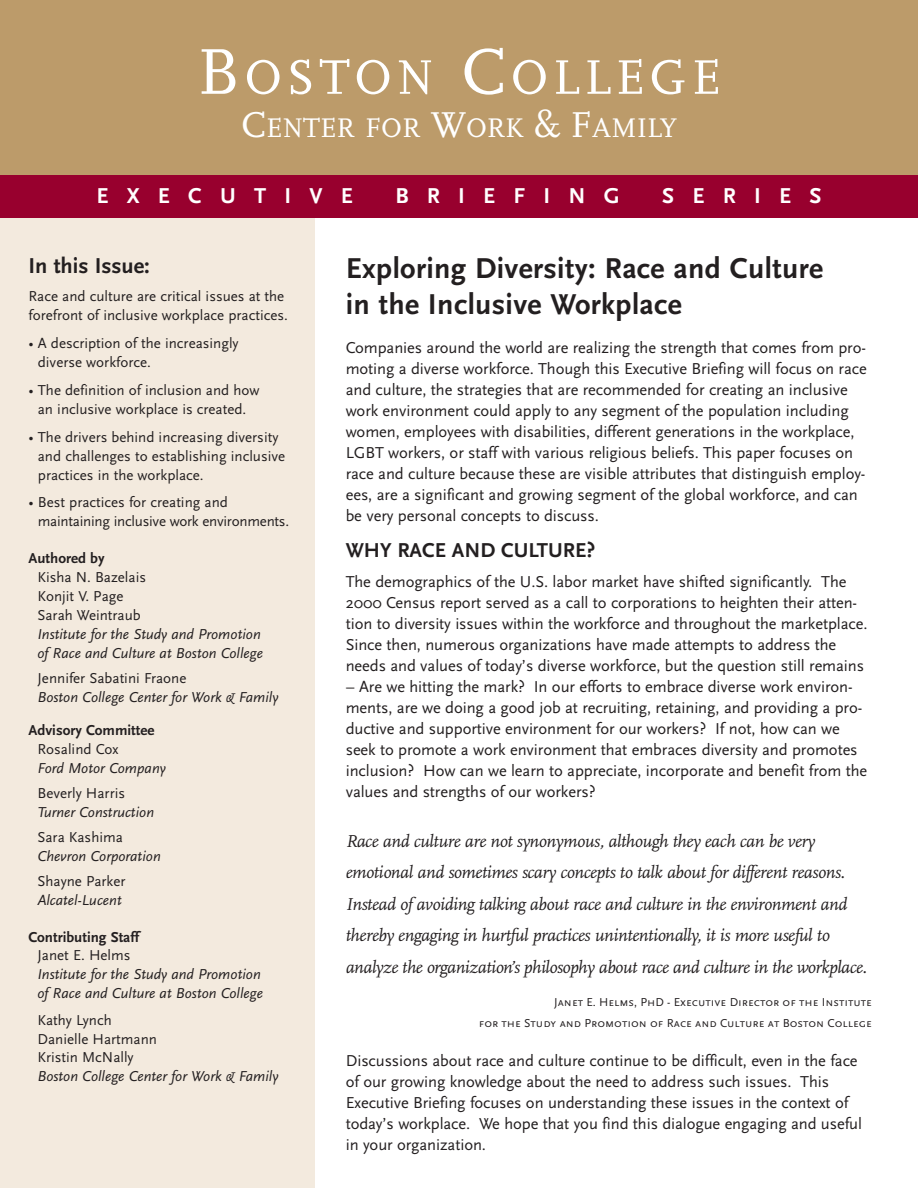
<style>
.page{position:relative;width:918px;height:1188px;background:#fff}
.page>*{position:absolute;margin:0;border:0;box-sizing:border-box;transform-origin:0 0}
.t1{font:50.7px "Scala";letter-spacing:.09em;color:#fff}
.t2{font:700 30px/36px "Scala Sans";letter-spacing:.01em;color:#231f20}
.t3{font:28.2px "Scala";color:#fff}
.t4{font:700 22.5px "Scala Sans";letter-spacing:.81em;color:#fff}
.t5{font:700 22.5px "Scala Sans";color:#231f20}
.t6{font:700 21px "Scala Sans";color:#231f20}
.t7{font:italic 18px/31.5px "Scala";letter-spacing:-.02em;color:#231f20}
.t8{font:16.5px/21px "Scala Sans";letter-spacing:-.005em;color:#231f20}
.t9{font:15px/18.9px "Scala Sans";color:#231f20}
.t10{font:italic 15px/18.9px "Scala Sans";color:#231f20}
.t11{font:700 15px "Scala Sans";color:#231f20}
.t12{font:12px/21px "Scala Sans Caps";color:#231f20;text-align:right}
.s1{font-size:67.5px}
.s2{font-size:37.5px}
</style>
<div class="page">
<div style="left:0;top:0;width:315px;height:1188px;background:#f3eade"></div>
<div style="left:0;top:0;width:918px;height:218px;background:#bc9b6a"></div>
<div style="left:0;top:176px;width:918px;height:42px;background:#98002e"></div>
<h1 class="t1" style="left:197px;top:57px;width:525px"><span class="s1">B</span>OSTON <span class="s1">C</span>OLLEGE</h1>
<h3 class="t3" style="left:241px;top:117px;width:437px"><span class="s2">C</span>ENTER FOR <span class="s2">W</span>ORK <span class="s2">&amp; F</span>AMILY</h3>
<h3 class="t4" style="left:97px;top:186px;width:258px">EXECUTIVE</h3>
<h3 class="t4" style="left:395px;top:186px;width:226px">BRIEFING</h3>
<h3 class="t4" style="left:662px;top:186px;width:161px">SERIES</h3>
<h3 class="t5" style="left:28px;top:257px;width:123px">In this Issue:</h3>
<p class="t9" style="left:28px;top:288px;width:261px">Race and culture are critical issues at the forefront of inclusive workplace practices.</p>
<p class="t9" style="left:38px;top:335px;width:202px;text-indent:-9px">• A description of the increasingly diverse workforce.</p>
<p class="t9" style="left:28px;top:382px;width:233px;text-align:center">• The definition of inclusion and how an inclusive workplace is created.</p>
<p class="t9" style="left:38px;top:429px;width:249px;text-indent:-9px">• The drivers behind increasing diversity and challenges to establishing inclusive practices in the workplace.</p>
<p class="t9" style="left:38px;top:494px;width:253px;text-indent:-9px">• Best practices for creating and maintaining inclusive work environments.</p>
<p class="t11" style="left:28px;top:552px;width:78px">Authored by</p>
<p class="t9" style="left:37px;top:569px;width:110px">Kisha N. Bazelais<br>Konjit V. Page<br>Sarah Weintraub</p>
<p class="t10" style="left:37px;top:626px;width:227px">Institute for the Study and Promotion of Race and Culture at Boston College</p>
<p class="t9" style="left:37px;top:670px;width:150px">Jennifer Sabatini Fraone</p>
<p class="t10" style="left:37px;top:688px;width:242px">Boston College Center for Work &amp; Family</p>
<p class="t11" style="left:28px;top:725px;width:128px">Advisory Committee</p>
<p class="t9" style="left:37px;top:741px;width:82px">Rosalind Cox</p>
<p class="t10" style="left:37px;top:760px;width:130px">Ford Motor Company</p>
<p class="t9" style="left:37px;top:785px;width:89px">Beverly Harris</p>
<p class="t10" style="left:37px;top:804px;width:118px">Turner Construction</p>
<p class="t9" style="left:37px;top:829px;width:87px">Sara Kashima</p>
<p class="t10" style="left:37px;top:848px;width:125px">Chevron Corporation</p>
<p class="t9" style="left:37px;top:873px;width:90px">Shayne Parker</p>
<p class="t10" style="left:37px;top:892px;width:86px">Alcatel-Lucent</p>
<p class="t11" style="left:28px;top:931px;width:112px">Contributing Staff</p>
<p class="t9" style="left:37px;top:947px;width:95px">Janet E. Helms</p>
<p class="t10" style="left:37px;top:966px;width:227px">Institute for the Study and Promotion of Race and Culture at Boston College</p>
<p class="t9" style="left:37px;top:1012px;width:121px">Kathy Lynch<br>Danielle Hartmann<br>Kristin McNally</p>
<p class="t10" style="left:37px;top:1068px;width:242px">Boston College Center for Work &amp; Family</p>
<h2 class="t2" style="left:346px;top:252px;width:479px">Exploring Diversity: Race and Culture in the Inclusive Workplace</h2>
<p class="t8" style="left:346px;top:339px;width:523px">Companies around the world are realizing the strength that comes from pro&shy;moting a diverse workforce. Though this Executive Briefing will focus on race and culture, the strategies that are recommended for creating an inclusive work environment could apply to any segment of the population including women, employees with disabilities, different generations in the workplace, LGBT workers, or staff with various religious beliefs. This paper focuses on race and culture because these are visible attributes that distinguish employ&shy;ees, are a significant and growing segment of the global workforce, and can be very personal concepts to discuss.</p>
<p class="t6" style="left:346px;top:542px;width:251px">WHY RACE AND CULTURE?</p>
<p class="t8" style="left:346px;top:573px;width:523px">The demographics of the U.S. labor market have shifted significantly. The 2000 Census report served as a call to corporations to heighten their atten&shy;tion to diversity issues within the workforce and throughout the marketplace.<br>Since then, numerous organizations have made attempts to address the needs and values of today’s diverse workforce, but the question still remains</p>
<p class="t8" style="left:346px;top:678px;width:523px">– Are we hitting the mark? In our efforts to embrace diverse work environ&shy;ments, are we doing a good job at recruiting, retaining, and providing a pro&shy;ductive and supportive environment for our workers? If not, how can we seek to promote a work environment that embraces diversity and promotes inclusion? How can we learn to appreciate, incorporate and benefit from the values and strengths of our workers?</p>
<p class="t7" style="left:346px;top:827px;width:523px">Race and culture are not synonymous, although they each can be very emotional and sometimes scary concepts to talk about for different reasons.<br>Instead of avoiding talking about race and culture in the environment and thereby engaging in hurtful practices unintentionally, it is more useful to analyze the organization’s philosophy about race and culture in the workplace.</p>
<p class="t12" style="left:479px;top:991px;width:395px">Janet E. Helms, PhD - Executive Director of the Institute<br>for the Study and Promotion of Race and Culture at Boston College</p>
<p class="t8" style="left:346px;top:1051px;width:518px">Discussions about race and culture continue to be difficult, even in the face of our growing knowledge about the need to address such issues. This Executive Briefing focuses on understanding these issues in the context of today’s workplace. We hope that you find this dialogue engaging and useful in your organization.</p>
</div>
